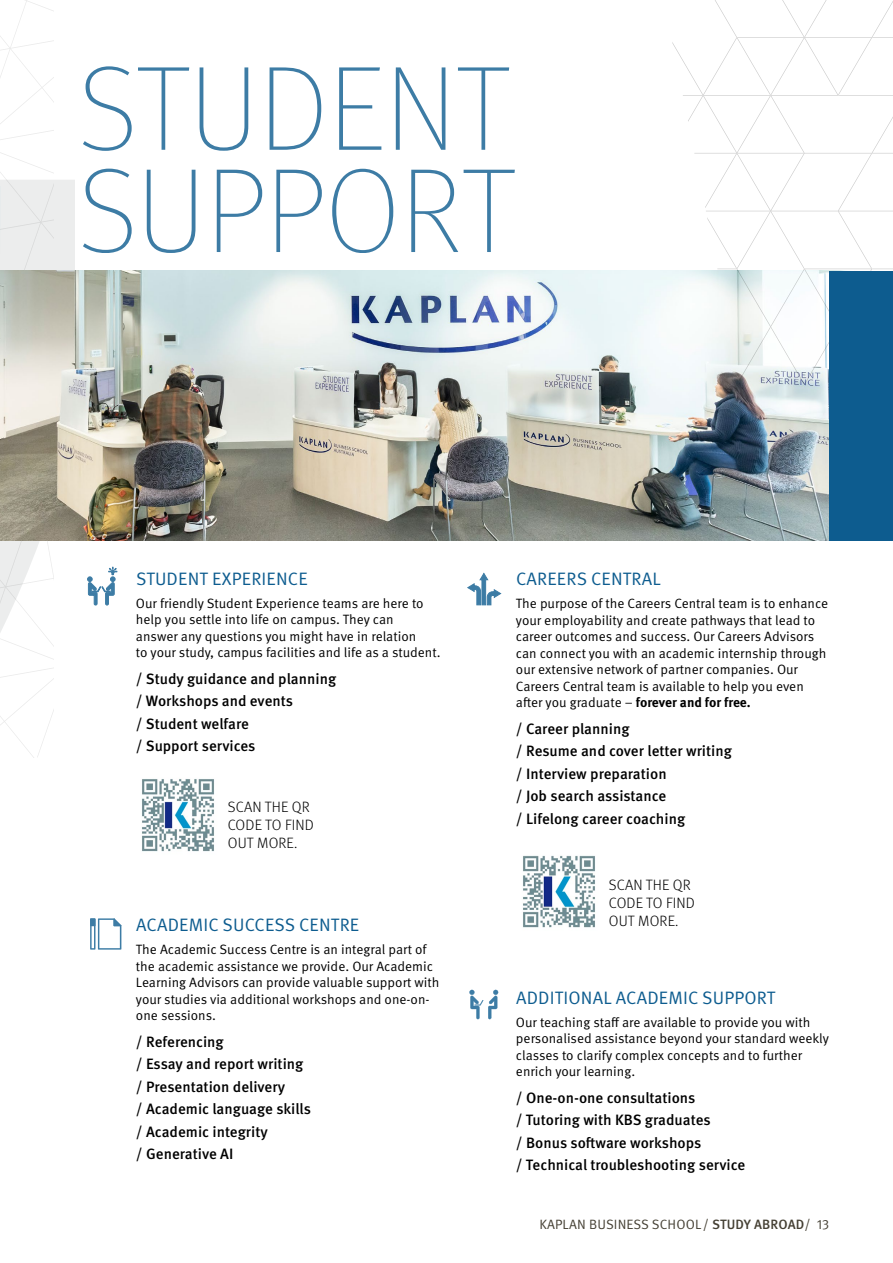
<style>
.page{position:relative;width:893px;height:1263px;background:#fff}
.page>*{position:absolute;margin:0;border:0;box-sizing:border-box;transform-origin:0 0}
.t1{font:100 120px/102.3px "Meta Pro";color:#0d5c8f}
.t2{font:18px "Meta Pro Norm";letter-spacing:.01em;color:#0d5c8f}
.t3{font:500 15px/22.5px "Meta Pro";color:#000}
.t4{font:300 15px/18px "Meta Pro";letter-spacing:.01em;color:#000}
.t5{font:13.5px/16.5px "Meta Pro Norm";color:#000}
.t6{font:13.5px "Meta Pro Norm";letter-spacing:.01em;color:#454034}
.t7{font:700 13.5px "Meta Pro";color:#000}
.s1{font-family:"Meta Pro Norm";font-weight:400}
.s2{font-family:"Meta Pro";font-weight:500}
</style>
<div class="page">
<div style="left:54px;top:180px;width:20px;height:361px;background:#eceded"></div>
<svg style="left:0;top:0;width:54px;height:758px"></svg>
<img style="left:0;top:271px;width:829px;height:269px">
<svg style="left:87px;top:567px;width:30px;height:38px"></svg>
<svg style="left:90px;top:918px;width:31px;height:32px"></svg>
<svg style="left:467px;top:573px;width:34px;height:32px"></svg>
<svg style="left:469px;top:990px;width:29px;height:29px"></svg>
<img style="left:142px;top:779px;width:73px;height:73px">
<img style="left:523px;top:855px;width:72px;height:73px">
<svg style="left:602px;top:0;width:291px;height:385px"></svg>
<div style="left:829px;top:271px;width:64px;height:269px;background:#0d5c8f"></div>
<h1 class="t1" style="left:80px;top:53px;width:436px">STUDENT<br>SUPPORT</h1>
<h2 class="t2" style="left:136px;top:565px;width:173px">STUDENT EXPERIENCE</h2>
<p class="t5" style="left:136px;top:594px;width:306px">Our friendly Student Experience teams are here to help you settle into life on campus. They can<br>answer any questions you might have in relation<br>to your study, campus facilities and life as a student.</p>
<p class="t3" style="left:136px;top:666px;width:202px">/ Study guidance and planning / Workshops and events<br>/ Student welfare<br>/ Support services</p>
<p class="t4" style="left:228px;top:797px;width:88px">SCAN THE QR<br>CODE TO FIND<br>OUT MORE.</p>
<h2 class="t2" style="left:136px;top:911px;width:225px">ACADEMIC SUCCESS CENTRE</h2>
<p class="t5" style="left:136px;top:940px;width:305px">The Academic Success Centre is an integral part of the academic assistance we provide. Our Academic Learning Advisors can provide valuable support with your studies via additional workshops and one-on&shy;one sessions.</p>
<p class="t3" style="left:136px;top:1029px;width:176px">/ Referencing<br>/ Essay and report writing / Presentation delivery<br>/ Academic language skills / Academic integrity<br>/ Generative AI</p>
<h2 class="t2" style="left:516px;top:565px;width:146px">CAREERS CENTRAL</h2>
<p class="t5" style="left:516px;top:594px;width:314px">The purpose of the Careers Central team is to enhance your employability and create pathways that lead to career outcomes and success. Our Careers Advisors can connect you with an academic internship through our extensive network of partner companies. Our Careers Central team is available to help you even</p>
<p class="t7" style="left:516px;top:692px;width:236px"><span class="s1">after you graduate –</span> forever and for free.</p>
<p class="t3" style="left:516px;top:716px;width:217px">/ Career planning<br>/ Resume and cover letter writing / Interview preparation<br>/ Job search assistance<br>/ Lifelong career coaching</p>
<p class="t4" style="left:609px;top:875px;width:88px">SCAN THE QR<br>CODE TO FIND<br>OUT MORE.</p>
<h2 class="t2" style="left:516px;top:984px;width:260px">ADDITIONAL ACADEMIC SUPPORT</h2>
<p class="t5" style="left:516px;top:1013px;width:315px">Our teaching staff are available to provide you with personalised assistance beyond your standard weekly classes to clarify complex concepts and to further enrich your learning.</p>
<p class="t3" style="left:516px;top:1085px;width:231px">/ One-on-one consultations<br>/ Tutoring with KBS graduates<br>/ Bonus software workshops<br>/ Technical troubleshooting service</p>
<p class="t6" style="left:539px;top:1214px;width:291px">KAPLAN BUSINESS SCHOOL/ <span class="s2">STUDY ABROAD</span>/ 13</p>
</div>
